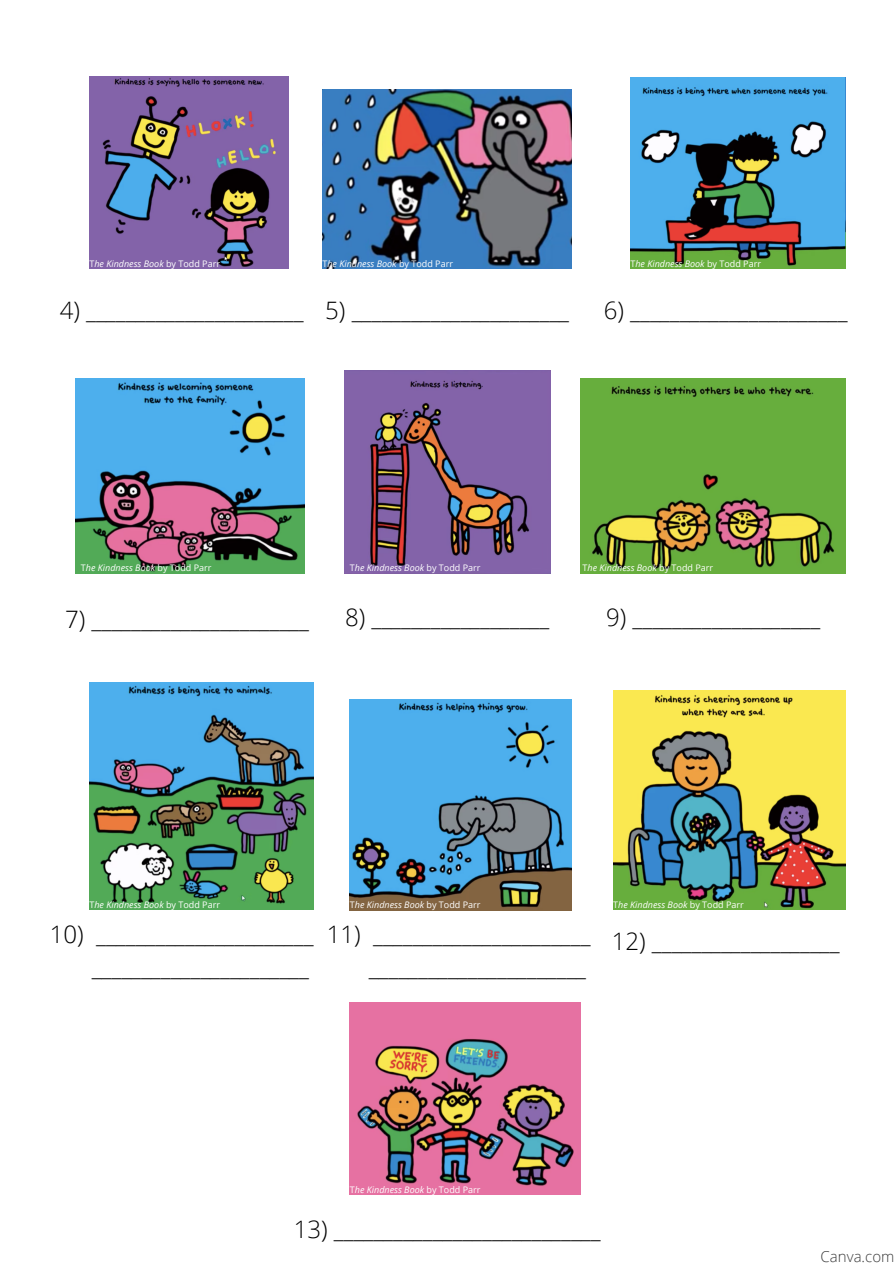
<style>
.page{position:relative;width:894px;height:1264px;background:#fff}
.page>*{position:absolute;margin:0;border:0;box-sizing:border-box;transform-origin:0 0}
.t1{font:300 24px "Open Sans";color:#000}
.t2{font:300 15px "Open Sans";color:#3b3b3b}
.t3{font:italic 9px "Open Sans";color:#fff}
.s1{font-style:normal}
</style>
<div class="page">
<img style="left:89px;top:76px;width:200px;height:193px">
<img style="left:322px;top:89px;width:249px;height:179px">
<img style="left:630px;top:77px;width:215px;height:192px">
<img style="left:76px;top:378px;width:228px;height:195px">
<img style="left:344px;top:370px;width:206px;height:203px">
<img style="left:580px;top:378px;width:265px;height:195px">
<img style="left:89px;top:682px;width:224px;height:227px">
<img style="left:350px;top:699px;width:221px;height:211px">
<img style="left:613px;top:690px;width:232px;height:219px">
<img style="left:349px;top:1002px;width:231px;height:192px">
<p class="t3" style="left:89px;top:257px;width:132px"><span class="s1">T</span>he Kindness Book <span class="s1">by Todd Parr</span></p>
<p class="t3" style="left:322px;top:257px;width:132px"><span class="s1">T</span>he Kindness Book <span class="s1">by Todd Parr</span></p>
<p class="t3" style="left:630px;top:257px;width:132px"><span class="s1">T</span>he Kindness Book <span class="s1">by Todd Parr</span></p>
<p class="t1" style="left:60px;top:293px;width:245px">4) ______________________</p>
<p class="t1" style="left:325px;top:293px;width:245px">5) ______________________</p>
<p class="t1" style="left:603px;top:293px;width:245px">6) ______________________</p>
<p class="t3" style="left:81px;top:562px;width:132px"><span class="s1">T</span>he Kindness Book <span class="s1">by Todd Parr</span></p>
<p class="t3" style="left:350px;top:562px;width:132px"><span class="s1">T</span>he Kindness Book <span class="s1">by Todd Parr</span></p>
<p class="t3" style="left:582px;top:562px;width:132px"><span class="s1">T</span>he Kindness Book <span class="s1">by Todd Parr</span></p>
<p class="t1" style="left:65px;top:602px;width:245px">7) ______________________</p>
<p class="t1" style="left:345px;top:600px;width:206px">8) __________________</p>
<p class="t1" style="left:606px;top:600px;width:216px">9) ___________________</p>
<p class="t3" style="left:89px;top:898px;width:132px"><span class="s1">T</span>he Kindness Book <span class="s1">by Todd Parr</span></p>
<p class="t3" style="left:350px;top:898px;width:132px"><span class="s1">T</span>he Kindness Book <span class="s1">by Todd Parr</span></p>
<p class="t3" style="left:613px;top:898px;width:132px"><span class="s1">T</span>he Kindness Book <span class="s1">by Todd Parr</span></p>
<p class="t1" style="left:50px;top:917px;width:265px">10) ______________________</p>
<p class="t1" style="left:92px;top:949px;width:219px">______________________</p>
<p class="t1" style="left:326px;top:917px;width:265px">11) ______________________</p>
<p class="t1" style="left:368px;top:949px;width:219px">______________________</p>
<p class="t1" style="left:611px;top:924px;width:229px">12) ___________________</p>
<p class="t3" style="left:350px;top:1183px;width:132px"><span class="s1">T</span>he Kindness Book <span class="s1">by Todd Parr</span></p>
<p class="t1" style="left:293px;top:1211px;width:308px">13) ___________________________</p>
<p class="t2" style="left:820px;top:1245px;width:75px">Canva.com</p>
</div>
